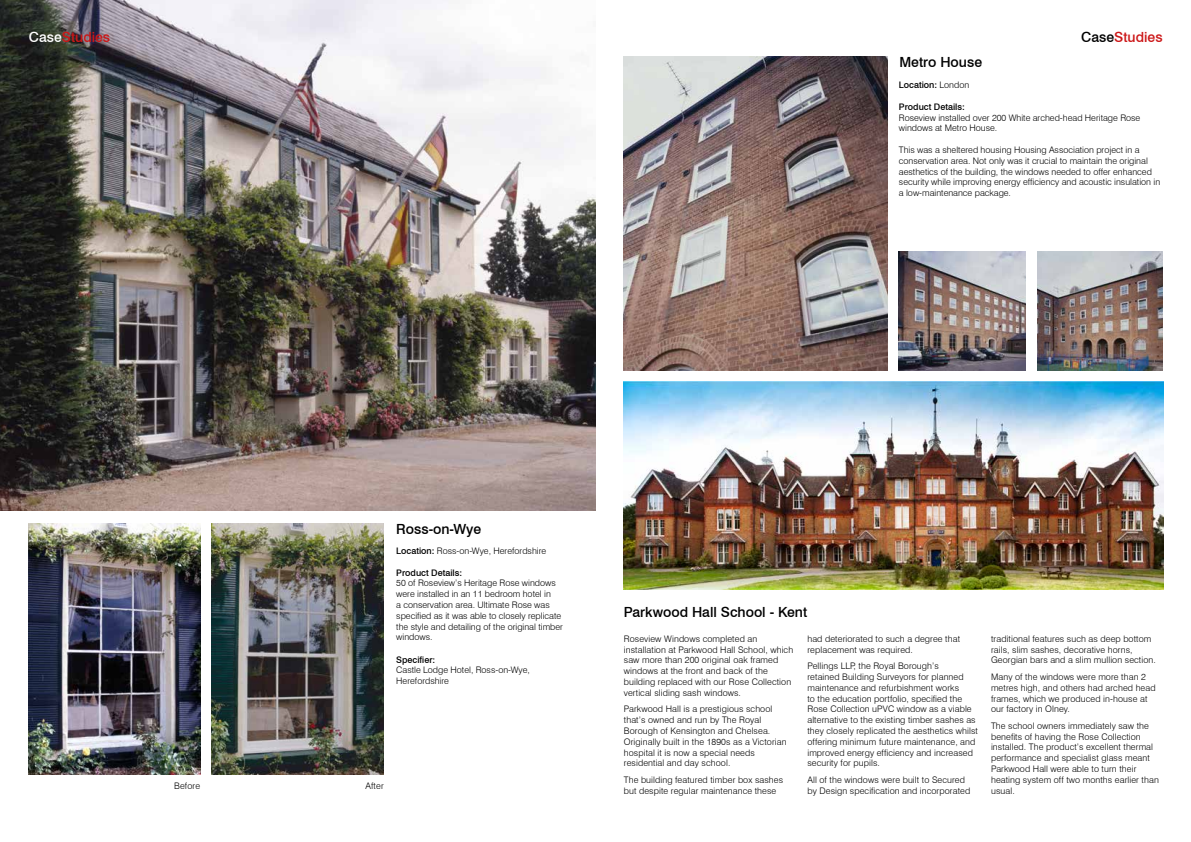
<style>
.page{position:relative;width:1191px;height:842px;background:#fff}
.page>*{position:absolute;margin:0;border:0;box-sizing:border-box;transform-origin:0 0}
.t1{font:500 14px "Swiss 721 BT";color:#000}
.t2{font:500 14px "Swiss 721 BT";color:#cc1718}
.t3{font:300 9px/10.8px "Swiss 721 BT";letter-spacing:.01em;color:#000}
.t4{font:500 9px "Swiss 721 BT";color:#000}
.s1{color:#fff}
.s2{color:#000}
.s3{font-weight:300}
.s4{font-weight:500}
</style>
<div class="page">
<img style="left:28px;top:523px;width:172px;height:252px">
<img style="left:212px;top:523px;width:172px;height:252px">
<img style="left:0;top:0;width:595px;height:511px">
<img style="left:899px;top:251px;width:126px;height:119px">
<img style="left:1037px;top:251px;width:125px;height:119px">
<img style="left:624px;top:57px;width:263px;height:313px">
<img style="left:624px;top:382px;width:539px;height:208px">
<h1 class="t2" style="left:29px;top:28px;width:83px"><span class="s1">Case</span>Studies</h1>
<h1 class="t2" style="left:1081px;top:28px;width:83px"><span class="s2">Case</span>Studies</h1>
<h1 class="t1" style="left:899px;top:54px;width:84px">Metro House</h1>
<p class="t4" style="left:899px;top:79px;width:72px">Location: <span class="s3">London</span></p>
<p class="t4" style="left:899px;top:101px;width:67px">Product Details:</p>
<p class="t3" style="left:899px;top:112px;width:243px">Roseview installed over 200 White arched-head Heritage Rose windows at Metro House.</p>
<p class="t3" style="left:899px;top:144px;width:263px">This was a sheltered housing Housing Association project in a conservation area. Not only was it crucial to maintain the original aesthetics of the building, the windows needed to offer enhanced security while improving energy efficiency and acoustic insulation in a low-maintenance package.</p>
<h1 class="t1" style="left:396px;top:520px;width:87px">Ross-on-Wye</h1>
<p class="t3" style="left:396px;top:545px;width:151px"><span class="s4">Location:</span> Ross-on-Wye, Herefordshire</p>
<p class="t4" style="left:396px;top:567px;width:67px">Product Details:</p>
<p class="t3" style="left:396px;top:578px;width:168px">50 of Roseview’s Heritage Rose windows were installed in an 11 bedroom hotel in<br>a conservation area. Ultimate Rose was specified as it was able to closely replicate the style and detailing of the original timber windows.</p>
<p class="t4" style="left:396px;top:654px;width:41px">Specifier:</p>
<p class="t3" style="left:396px;top:665px;width:135px">Castle Lodge Hotel, Ross-on-Wye,<br>Herefordshire</p>
<p class="t3" style="left:174px;top:780px;width:27px">Before</p>
<p class="t3" style="left:365px;top:780px;width:20px">After</p>
<h1 class="t1" style="left:624px;top:604px;width:185px">Parkwood Hall School - Kent</h1>
<p class="t3" style="left:624px;top:633px;width:171px">Roseview Windows completed an installation at Parkwood Hall School, which saw more than 200 original oak framed windows at the front and back of the building replaced with our Rose Collection vertical sliding sash windows.</p>
<p class="t3" style="left:624px;top:704px;width:164px">Parkwood Hall is a prestigious school that’s owned and run by The Royal Borough of Kensington and Chelsea.<br>Originally built in the 1890s as a Victorian hospital it is now a special needs residential and day school.</p>
<p class="t3" style="left:624px;top:774px;width:161px">The building featured timber box sashes but despite regular maintenance these</p>
<p class="t3" style="left:807px;top:633px;width:154px">had deteriorated to such a degree that replacement was required.</p>
<p class="t3" style="left:807px;top:660px;width:172px">Pellings LLP, the Royal Borough’s<br>retained Building Surveyors for planned maintenance and refurbishment works<br>to the education portfolio, specified the Rose Collection uPVC window as a viable alternative to the existing timber sashes as they closely replicated the aesthetics whilst offering minimum future maintenance, and improved energy efficiency and increased security for pupils.</p>
<p class="t3" style="left:807px;top:774px;width:164px">All of the windows were built to Secured by Design specification and incorporated</p>
<p class="t3" style="left:991px;top:633px;width:166px">traditional features such as deep bottom rails, slim sashes, decorative horns,<br>Georgian bars and a slim mullion section.</p>
<p class="t3" style="left:991px;top:671px;width:166px">Many of the windows were more than 2 metres high, and others had arched head frames, which we produced in-house at our factory in Olney.</p>
<p class="t3" style="left:991px;top:720px;width:169px">The school owners immediately saw the benefits of having the Rose Collection installed. The product’s excellent thermal performance and specialist glass meant Parkwood Hall were able to turn their heating system off two months earlier than usual.</p>
</div>
